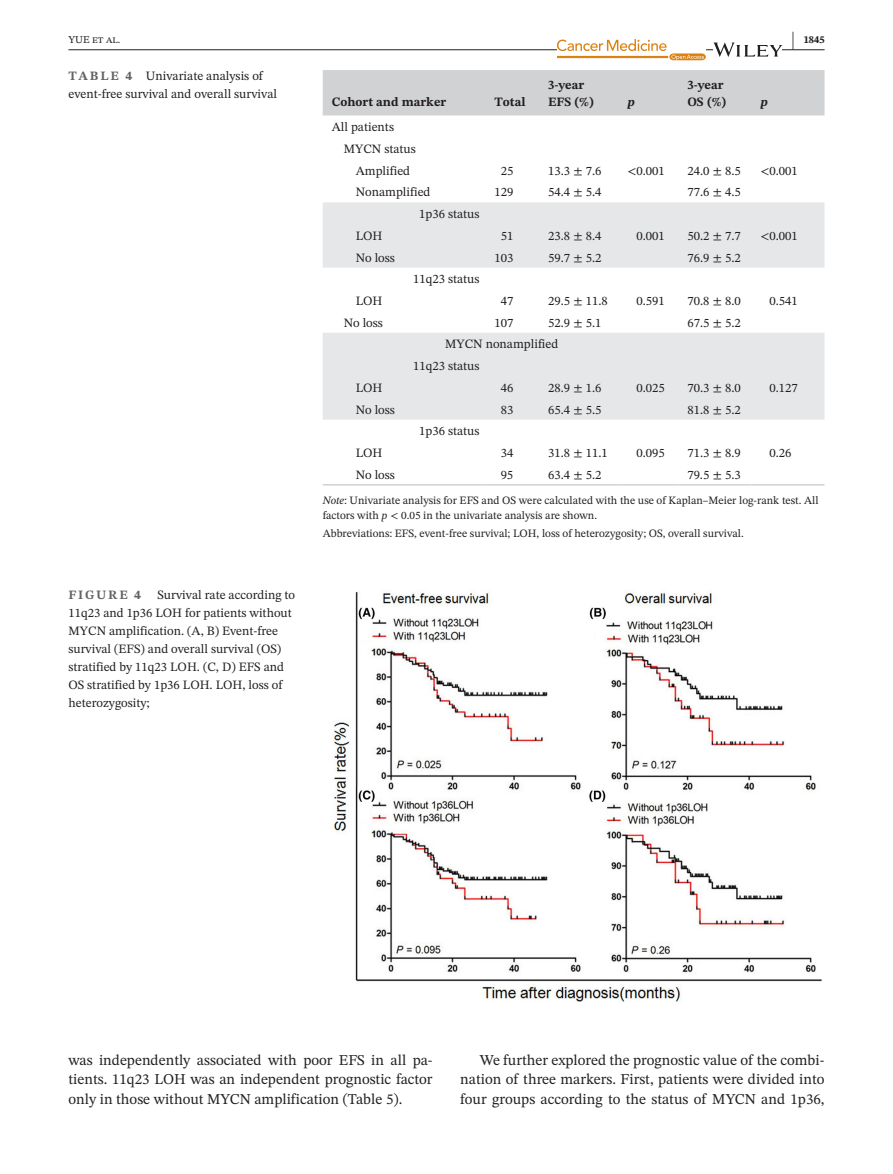
<style>
.page{position:relative;width:893px;height:1174px;background:#fff}
.page>*{position:absolute;margin:0;border:0;box-sizing:border-box;transform-origin:0 0}
.t1{font:700 21px "STIX Two Text";color:#231f20;scale:.42 1}
.t2{font:15px/19.5px "STIX Two Text";color:#231f20;text-align:justify}
.t3{font:12.75px/18px "STIX Two Text";color:#231f20}
.t4{font:700 12.75px/17.2px "STIX Two Text";color:#231f20}
.t5{font:700 12.75px "STIX Two Text";letter-spacing:.14em;color:#636366}
.t6{font:italic 700 12.75px "STIX Two Text";color:#231f20}
.t7{font:11.25px/15.8px "STIX Two Text";color:#231f20}
.t8{font:10.5px "STIX Two Text";color:#231f20}
.t9{font:700 10.5px "STIX Two Text";color:#231f20}
.s1{font-weight:700;color:#636366}
.s2{font-style:italic}
</style>
<div class="page">
<hr style="left:68px;top:49px;width:756px;height:1px;background:#231f20">
<svg style="left:557px;top:39px;width:149px;height:21px"></svg>
<svg style="left:713px;top:43px;width:69px;height:14px"></svg>
<div style="left:323px;top:70px;width:501px;height:45px;background:#d1d2d4"></div>
<svg style="left:323px;top:202px;width:501px;height:217px;fill:#e6e7e9"></svg>
<hr style="left:323px;top:484px;width:162px;height:1px;background:#d1d2d4">
<hr style="left:485px;top:484px;width:54px;height:1px;background:#d1d2d4">
<hr style="left:539px;top:484px;width:79px;height:1px;background:#d1d2d4">
<hr style="left:618px;top:484px;width:60px;height:1px;background:#d1d2d4">
<hr style="left:678px;top:484px;width:73px;height:1px;background:#d1d2d4">
<hr style="left:751px;top:484px;width:73px;height:1px;background:#d1d2d4">
<img style="left:331px;top:591px;width:491px;height:411px">
<h1 class="t1" style="left:792px;top:24px;width:8px">|</h1>
<p class="t8" style="left:68px;top:32px;width:53px">YUE et al.</p>
<p class="t9" style="left:804px;top:32px;width:22px">1845</p>
<p class="t3" style="left:68px;top:66px;width:210px"><span class="s1">TABLE 4</span> Univariate analysis of event-free survival and overall survival</p>
<p class="t3" style="left:68px;top:586px;width:228px;text-indent:89px">Survival rate according to 11q23 and 1p36 LOH for patients without MYCN amplification. (A, B) Event-free survival (EFS) and overall survival (OS) stratified by 11q23 LOH. (C, D) EFS and OS stratified by 1p36 LOH. LOH, loss of heterozygosity;</p>
<p class="t5" style="left:68px;top:586px;width:74px">FIGURE 4</p>
<p class="t4" style="left:332px;top:94px;width:116px">Cohort and marker</p>
<p class="t4" style="left:494px;top:94px;width:33px">Total</p>
<p class="t4" style="left:548px;top:76px;width:48px">3-year<br>EFS (%)</p>
<p class="t6" style="left:627px;top:93px;width:9px">p</p>
<p class="t4" style="left:687px;top:76px;width:41px">3-year<br>OS (%)</p>
<p class="t6" style="left:760px;top:93px;width:9px">p</p>
<p class="t3" style="left:332px;top:118px;width:64px">All patients</p>
<p class="t3" style="left:344px;top:140px;width:74px">MYCN status</p>
<p class="t3" style="left:356px;top:161px;width:56px">Amplified</p>
<p class="t3" style="left:501px;top:161px;width:14px">25</p>
<p class="t3" style="left:548px;top:161px;width:55px">13.3 ± 7.6</p>
<p class="t3" style="left:627px;top:161px;width:39px">&lt;0.001</p>
<p class="t3" style="left:687px;top:161px;width:55px">24.0 ± 8.5</p>
<p class="t3" style="left:760px;top:161px;width:39px">&lt;0.001</p>
<p class="t3" style="left:356px;top:183px;width:76px">Nonamplified</p>
<p class="t3" style="left:494px;top:183px;width:20px">129</p>
<p class="t3" style="left:548px;top:183px;width:55px">54.4 ± 5.4</p>
<p class="t3" style="left:687px;top:183px;width:55px">77.6 ± 4.5</p>
<p class="t3" style="left:419px;top:205px;width:62px">1p36 status</p>
<p class="t3" style="left:356px;top:226px;width:28px">LOH</p>
<p class="t3" style="left:501px;top:226px;width:14px">51</p>
<p class="t3" style="left:548px;top:226px;width:55px">23.8 ± 8.4</p>
<p class="t3" style="left:636px;top:226px;width:30px">0.001</p>
<p class="t3" style="left:687px;top:226px;width:55px">50.2 ± 7.7</p>
<p class="t3" style="left:760px;top:226px;width:39px">&lt;0.001</p>
<p class="t3" style="left:356px;top:248px;width:41px">No loss</p>
<p class="t3" style="left:494px;top:248px;width:20px">103</p>
<p class="t3" style="left:548px;top:248px;width:55px">59.7 ± 5.2</p>
<p class="t3" style="left:687px;top:248px;width:55px">76.9 ± 5.2</p>
<p class="t3" style="left:413px;top:270px;width:68px">11q23 status</p>
<p class="t3" style="left:356px;top:292px;width:28px">LOH</p>
<p class="t3" style="left:501px;top:292px;width:14px">47</p>
<p class="t3" style="left:548px;top:292px;width:61px">29.5 ± 11.8</p>
<p class="t3" style="left:636px;top:292px;width:30px">0.591</p>
<p class="t3" style="left:687px;top:292px;width:55px">70.8 ± 8.0</p>
<p class="t3" style="left:769px;top:292px;width:30px">0.541</p>
<p class="t3" style="left:344px;top:313px;width:41px">No loss</p>
<p class="t3" style="left:494px;top:313px;width:20px">107</p>
<p class="t3" style="left:548px;top:313px;width:55px">52.9 ± 5.1</p>
<p class="t3" style="left:687px;top:313px;width:55px">67.5 ± 5.2</p>
<p class="t3" style="left:413px;top:333px;width:147px;line-height:21.8px;text-indent:32px">MYCN nonamplified<br>11q23 status</p>
<p class="t3" style="left:356px;top:378px;width:28px">LOH</p>
<p class="t3" style="left:501px;top:378px;width:14px">46</p>
<p class="t3" style="left:548px;top:378px;width:55px">28.9 ± 1.6</p>
<p class="t3" style="left:636px;top:378px;width:30px">0.025</p>
<p class="t3" style="left:687px;top:378px;width:55px">70.3 ± 8.0</p>
<p class="t3" style="left:769px;top:378px;width:30px">0.127</p>
<p class="t3" style="left:356px;top:400px;width:41px">No loss</p>
<p class="t3" style="left:501px;top:400px;width:14px">83</p>
<p class="t3" style="left:548px;top:400px;width:55px">65.4 ± 5.5</p>
<p class="t3" style="left:687px;top:400px;width:55px">81.8 ± 5.2</p>
<p class="t3" style="left:419px;top:422px;width:62px">1p36 status</p>
<p class="t3" style="left:356px;top:444px;width:28px">LOH</p>
<p class="t3" style="left:501px;top:444px;width:14px">34</p>
<p class="t3" style="left:548px;top:444px;width:61px">31.8 ± 11.1</p>
<p class="t3" style="left:636px;top:444px;width:30px">0.095</p>
<p class="t3" style="left:687px;top:444px;width:55px">71.3 ± 8.9</p>
<p class="t3" style="left:769px;top:444px;width:24px">0.26</p>
<p class="t3" style="left:356px;top:465px;width:41px">No loss</p>
<p class="t3" style="left:501px;top:465px;width:14px">95</p>
<p class="t3" style="left:548px;top:465px;width:55px">63.4 ± 5.2</p>
<p class="t3" style="left:687px;top:465px;width:55px">79.5 ± 5.3</p>
<p class="t7" style="left:323px;top:492px;width:497px"><span class="s2">Note</span>: Univariate analysis for EFS and OS were calculated with the use of Kaplan–Meier log-rank test. All factors with <span class="s2">p</span> &lt; 0.05 in the univariate analysis are shown.</p>
<p class="t7" style="left:323px;top:525px;width:423px">Abbreviations: EFS, event-free survival; LOH, loss of heterozygosity; OS, overall survival.</p>
<p class="t2" style="left:68px;top:1050px;width:366px">was independently associated with poor EFS in all pa&shy;tients. 11q23 LOH was an independent prognostic factor only in those without MYCN amplification (Table 5).</p>
<p class="t2" style="left:460px;top:1050px;width:366px;text-indent:20px">We further explored the prognostic value of the combi&shy;nation of three markers. First, patients were divided into four groups according to the status of MYCN and 1p36,</p>
</div>
